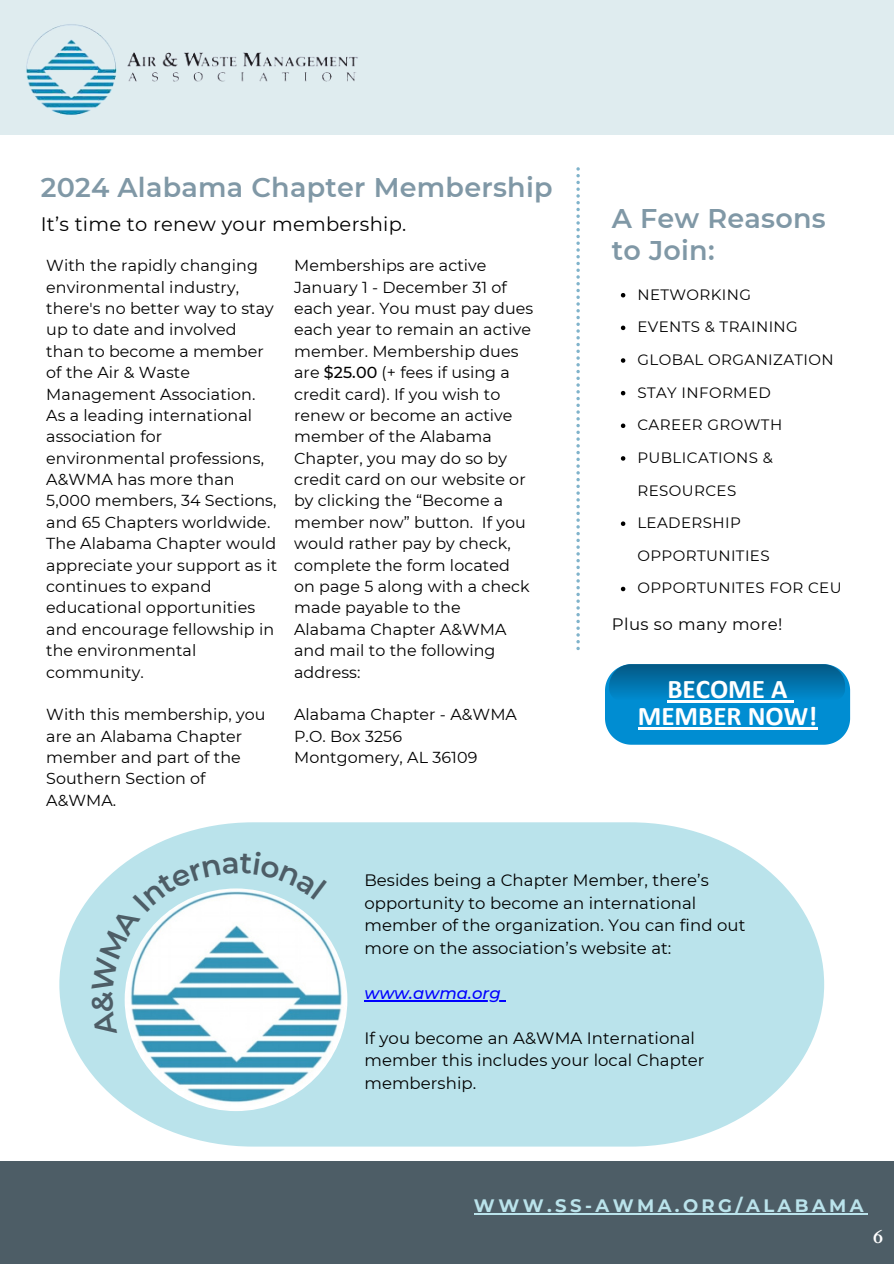
<style>
.page{position:relative;width:894px;height:1264px;background:#fff}
.page>*{position:absolute;margin:0;border:0;box-sizing:border-box;transform-origin:0 0}
.t1{font:600 27px/31.5px "Montserrat";letter-spacing:.01em;color:#8098a6}
.t2{font:700 27px/27px "Calibri";color:#fff;text-align:center}
.t3{font:19.5px "Montserrat";letter-spacing:.015em;color:#000}
.t4{font:700 19.5px "Cardo";color:#fff}
.t5{font:700 18px "Montserrat";letter-spacing:.19em;color:#bae3eb}
.t6{font:16.5px/22.5px "Montserrat";letter-spacing:.005em;color:#000}
.t7{font:16.5px "Montserrat";letter-spacing:.025em;color:#000}
.t8{font:italic 500 16.5px "Montserrat";letter-spacing:.005em;color:#00f}
.t9{font:15.9px/21.3px "Montserrat";letter-spacing:.005em;color:#000}
.t10{font:15px/32.7px "Montserrat";letter-spacing:.025em;color:#000}
.s1{font-weight:500}
</style>
<div class="page">
<div style="left:0;top:1160px;width:893px;height:103px;background:#4d5d66"></div>
<svg style="left:576px;top:167px;width:3px;height:483px"></svg>
<svg style="left:59px;top:822px;width:764px;height:324px;background:#c3e6ed"></svg>
<img style="left:125px;top:888px;width:222px;height:223px;border-radius:50%">
<div style="left:0;top:0;width:893px;height:135px;background:#dfecef"></div>
<img style="left:26px;top:24px;width:332px;height:91px">
<svg style="left:620px;top:293px;width:5px;height:4px"></svg>
<svg style="left:620px;top:325px;width:5px;height:5px"></svg>
<svg style="left:620px;top:358px;width:5px;height:5px"></svg>
<svg style="left:620px;top:391px;width:5px;height:4px"></svg>
<svg style="left:620px;top:423px;width:5px;height:5px"></svg>
<svg style="left:620px;top:456px;width:5px;height:4px"></svg>
<svg style="left:620px;top:521px;width:5px;height:5px"></svg>
<svg style="left:620px;top:586px;width:5px;height:5px"></svg>
<hr style="left:364px;top:1000px;width:137px;height:1px;background:#00f">
<hr style="left:474px;top:1213px;width:392px;height:1px;background:#bae3eb">
<svg style="left:605px;top:664px;width:244px;height:80px;background:#0f87c3"></svg>
<hr style="left:637px;top:727px;width:180px;height:2px;background:#fff">
<svg style="left:91px;top:851px;width:236px;height:185px"></svg>
<p class="t1" style="left:41px;top:171px;width:513px">2024 Alabama Chapter Membership</p>
<p class="t3" style="left:41px;top:212px;width:367px">It’s time to renew your membership.</p>
<p class="t9" style="left:46px;top:255px;width:232px">With the rapidly changing environmental industry, there's no better way to stay up to date and involved than to become a member of the Air &amp; Waste<br>Management Association.<br>As a leading international association for environmental professions,<br>A&amp;WMA has more than<br>5,000 members, 34 Sections, and 65 Chapters worldwide.<br>The Alabama Chapter would appreciate your support as it continues to expand educational opportunities and encourage fellowship in the environmental community.</p>
<p class="t9" style="left:46px;top:704px;width:221px">With this membership, you are an Alabama Chapter member and part of the<br>Southern Section of<br>A&amp;WMA.</p>
<h2 class="t9" style="left:294px;top:255px;width:241px">Memberships are active<br>January 1 - December 31 of each year. You must pay dues each year to remain an active member. Membership dues are <span class="s1">$25.00</span> (+ fees if using a credit card). If you wish to renew or become an active member of the Alabama<br>Chapter, you may do so by credit card on our website or by clicking the “Become a member now” button. If you would rather pay by check, complete the form located on page 5 along with a check made payable to the<br>Alabama Chapter A&amp;WMA and mail to the following address:</h2>
<h2 class="t9" style="left:294px;top:704px;width:224px">Alabama Chapter - A&amp;WMA</h2>
<h4 class="t9" style="left:294px;top:725px;width:109px">P.O. Box 3256</h4>
<p class="t9" style="left:294px;top:746px;width:185px">Montgomery, AL 36109</p>
<p class="t1" style="left:611px;top:203px;width:215px">A Few Reasons to Join:</p>
<p class="t10" style="left:637px;top:278px;width:115px">NETWORKING</p>
<p class="t10" style="left:637px;top:310px;width:162px">EVENTS &amp; TRAINING</p>
<p class="t10" style="left:637px;top:343px;width:198px">GLOBAL ORGANIZATION</p>
<p class="t10" style="left:637px;top:376px;width:135px">STAY INFORMED</p>
<p class="t10" style="left:637px;top:408px;width:146px">CAREER GROWTH</p>
<p class="t10" style="left:637px;top:441px;width:137px">PUBLICATIONS &amp;<br>RESOURCES</p>
<p class="t10" style="left:637px;top:506px;width:134px">LEADERSHIP<br>OPPORTUNITIES</p>
<p class="t10" style="left:637px;top:571px;width:205px">OPPORTUNITES FOR CEU</p>
<p class="t7" style="left:611px;top:613px;width:172px">Plus so many more!</p>
<h1 class="t2" style="left:637px;top:677px;width:181px">BECOME A<br>MEMBER NOW!</h1>
<p class="t6" style="left:364px;top:869px;width:382px">Besides being a Chapter Member, there’s opportunity to become an international member of the organization. You can find out more on the association’s website at:</p>
<p class="t8" style="left:364px;top:982px;width:138px">www.awma.org</p>
<p class="t6" style="left:364px;top:1026px;width:341px">If you become an A&amp;WMA International member this includes your local Chapter membership.</p>
<p class="t5" style="left:474px;top:1194px;width:391px">WWW.SS-AWMA.ORG/ALABAMA</p>
<p class="t4" style="left:873px;top:1223px;width:11px">6</p>
</div>
